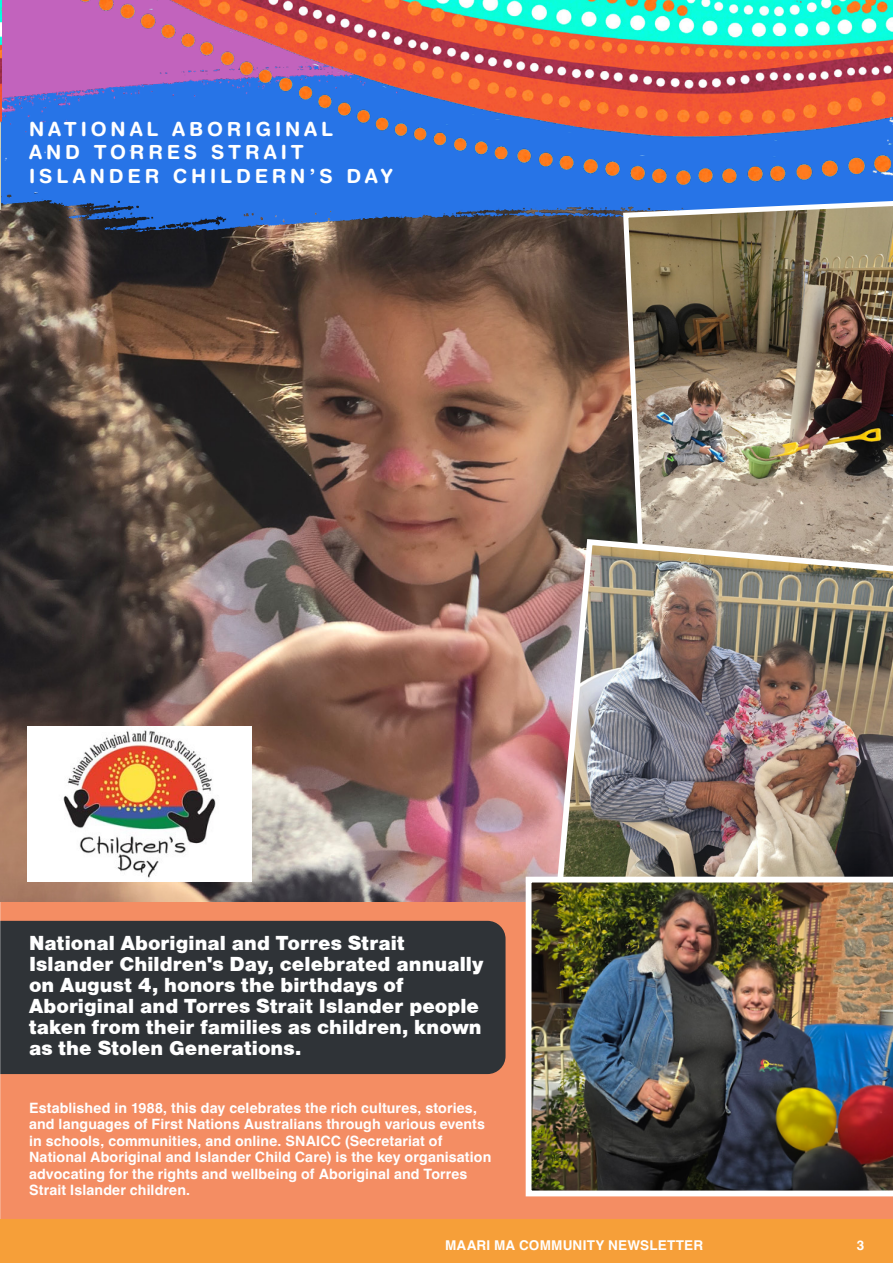
<style>
.page{position:relative;width:893px;height:1263px;background:#fff}
.page>*{position:absolute;margin:0;border:0;box-sizing:border-box;transform-origin:0 0}
.Intro_text{font:800 21px/21px "Helvetica";letter-spacing:.005em;color:#fff}
.Intro_text-2{font:700 19.5px/23.4px "Helvetica Rounded";letter-spacing:.2em;color:#fff}
.Intro_text-3{font:700 14.25px/16.5px "Helvetica";letter-spacing:.01em;color:#fff}
.Intro_text-4{font:700 13.5px "Helvetica";letter-spacing:.015em;color:#fff}
</style>
<div class="page">
<div style="left:0;top:608px;width:893px;height:617px;background:#f48d63"></div>
<div style="left:0;top:921px;width:506px;height:153px;background:#2f3337"></div>
<img style="left:0;top:238px;width:620px;height:663px">
<img style="left:1px;top:196px;width:892px;height:42px">
<div style="left:0;top:1219px;width:893px;height:44px;background:#f69f39"></div>
<img style="left:1px;top:0;width:892px;height:196px">
<img style="left:0;top:201px;width:1px;height:45px">
<img style="left:0;top:0;width:1px;height:201px">
<img style="left:620px;top:198px;width:273px;height:338px">
<img style="left:548px;top:536px;width:345px;height:341px">
<img style="left:526px;top:877px;width:367px;height:319px">
<img style="left:27px;top:726px;width:225px;height:155px">
<p class="Intro_text-2" style="left:29px;top:117px;width:365px">NATIONAL ABORIGINAL<br>AND TORRES STRAIT<br>ISLANDER CHILDERN’S DAY</p>
<p class="Intro_text" style="left:29px;top:932px;width:456px">National Aboriginal and Torres Strait Islander Children's Day, celebrated annually on August 4, honors the birthdays of Aboriginal and Torres Strait Islander people taken from their families as children, known as the Stolen Generations.</p>
<p class="Intro_text-3" style="left:29px;top:1101px;width:464px">Established in 1988, this day celebrates the rich cultures, stories, and languages of First Nations Australians through various events in schools, communities, and online. SNAICC (Secretariat of National Aboriginal and Islander Child Care) is the key organisation advocating for the rights and wellbeing of Aboriginal and Torres Strait Islander children.</p>
<p class="Intro_text-4" style="left:445px;top:1237px;width:259px">MAARI MA COMMUNITY NEWSLETTER</p>
<p class="Intro_text-4" style="left:857px;top:1237px;width:9px">3</p>
</div>
